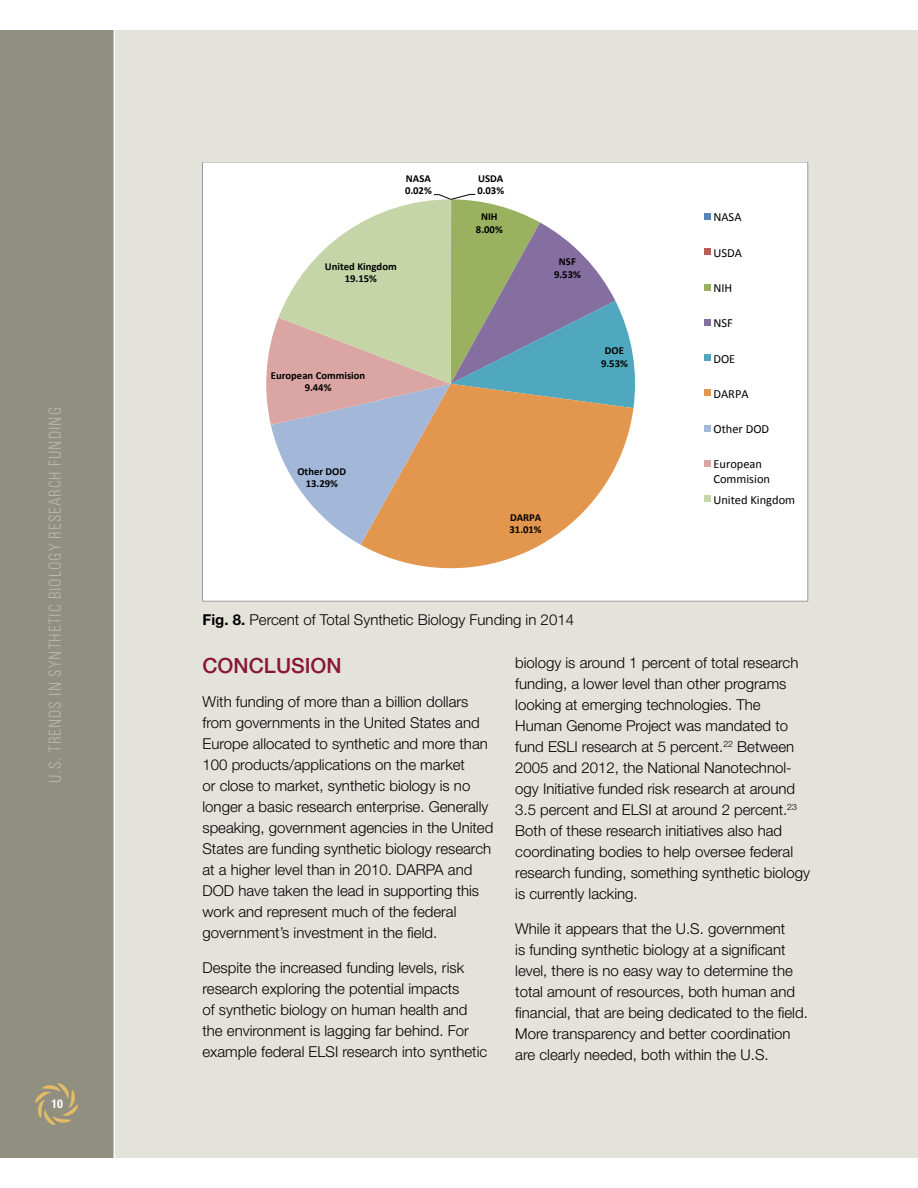
<style>
.page{position:relative;width:918px;height:1188px;background:#fff}
.page>*{position:absolute;margin:0;border:0;box-sizing:border-box;transform-origin:0 0}
.t1{font:500 21px "Helvetica Neue LT Std";color:#891635}
.t2{font:300 condensed 16.5px "Univers LT Std";letter-spacing:.07em;color:#b9b9ac;scale:.91 1}
.t3{font:300 15px/21px "Helvetica Neue LT Std";color:#000}
.t4{font:12.45px/14.2px "Calibri";color:#000}
.t5{font:700 condensed 12px "Helvetica Neue LT Std";color:#fff}
.t6{font:700 10.65px/12.5px "Calibri";color:#000;text-align:center}
.s1{font-weight:700}
</style>
<div class="page">
<div style="left:0;top:30px;width:918px;height:1128px;background:#e3e2db"></div>
<div style="left:0;top:30px;width:114px;height:1128px;background:#919080"></div>
<svg style="left:35px;top:1083px;width:43px;height:42px"></svg>
<hr style="left:114px;top:30px;width:1px;height:1134px;background:#fff">
<div style="left:202px;top:162px;width:606px;height:439px;background:#fff"></div>
<svg style="left:361px;top:545px;width:179px;height:24px;fill:#e3964d"></svg>
<svg style="left:266px;top:194px;width:369px;height:351px"></svg>
<div style="left:704px;top:213px;width:6px;height:7px;background:#5586b6"></div>
<div style="left:704px;top:248px;width:6px;height:7px;background:#ba5b54"></div>
<svg style="left:704px;top:284px;width:6px;height:6px"></svg>
<div style="left:704px;top:319px;width:6px;height:7px;background:#856ea0"></div>
<div style="left:704px;top:354px;width:6px;height:7px;background:#4fa8bd"></div>
<svg style="left:704px;top:390px;width:6px;height:6px"></svg>
<div style="left:704px;top:425px;width:6px;height:7px;background:#a3b8d8"></div>
<div style="left:704px;top:460px;width:6px;height:7px;background:#dba5a3"></div>
<div style="left:704px;top:495px;width:6px;height:7px;background:#c5d5a7"></div>
<p class="t2" style="left:45px;top:783px;width:415px;rotate:-90deg">U.S. TRENDS IN SYNTHETIC BIOLOGY RESEARCH FUNDING</p>
<p class="t5" style="left:51px;top:1097px;width:13px">10</p>
<p class="t6" style="left:405px;top:172px;width:28px;text-align:left">NASA<br>0.02%</p>
<p class="t6" style="left:477px;top:172px;width:28px;text-align:left">USDA<br>0.03%</p>
<p class="t6" style="left:476px;top:210px;width:28px">NIH<br>8.00%</p>
<p class="t6" style="left:325px;top:260px;width:73px">United Kingdom<br>19.15%</p>
<p class="t6" style="left:271px;top:369px;width:96px">European Commision<br>9.44%</p>
<p class="t6" style="left:554px;top:256px;width:28px">NSF<br>9.53%</p>
<p class="t6" style="left:601px;top:344px;width:28px">DOE<br>9.53%</p>
<p class="t6" style="left:297px;top:465px;width:50px">Other DOD<br>13.29%</p>
<p class="t6" style="left:510px;top:511px;width:34px;text-align:left">DARPA<br>31.01%</p>
<p class="t3" style="left:202px;top:609px;width:373px"><span class="s1">Fig. 8.</span> Percent of Total Synthetic Biology Funding in 2014</p>
<p class="t4" style="left:713px;top:210px;width:30px">NASA</p>
<p class="t4" style="left:713px;top:245px;width:30px">USDA</p>
<p class="t4" style="left:713px;top:281px;width:20px">NIH</p>
<p class="t4" style="left:713px;top:316px;width:21px">NSF</p>
<p class="t4" style="left:713px;top:351px;width:23px">DOE</p>
<p class="t4" style="left:713px;top:386px;width:37px">DARPA</p>
<p class="t4" style="left:713px;top:422px;width:57px">Other DOD</p>
<p class="t4" style="left:713px;top:457px;width:58px">European<br>Commision</p>
<p class="t4" style="left:713px;top:492px;width:83px">United Kingdom</p>
<h1 class="t1" style="left:202px;top:653px;width:141px">CONCLUSION</h1>
<p class="t3" style="left:202px;top:691px;width:292px">With funding of more than a billion dollars from governments in the United States and Europe allocated to synthetic and more than 100 products/applications on the market<br>or close to market, synthetic biology is no longer a basic research enterprise. Generally speaking, government agencies in the United States are funding synthetic biology research at a higher level than in 2010. DARPA and DOD have taken the lead in supporting this work and represent much of the federal government’s investment in the field.</p>
<p class="t3" style="left:202px;top:957px;width:286px">Despite the increased funding levels, risk research exploring the potential impacts<br>of synthetic biology on human health and the environment is lagging far behind. For example federal ELSI research into synthetic</p>
<p class="t3" style="left:515px;top:652px;width:296px">biology is around 1 percent of total research funding, a lower level than other programs looking at emerging technologies. The Human Genome Project was mandated to fund ESLI research at 5 percent.<sup>22</sup> Between 2005 and 2012, the National Nanotechnol&shy;ogy Initiative funded risk research at around 3.5 percent and ELSI at around 2 percent.<sup>23<br></sup>Both of these research initiatives also had coordinating bodies to help oversee federal research funding, something synthetic biology is currently lacking.</p>
<p class="t3" style="left:515px;top:918px;width:294px">While it appears that the U.S. government<br>is funding synthetic biology at a significant level, there is no easy way to determine the total amount of resources, both human and financial, that are being dedicated to the field.<br>More transparency and better coordination are clearly needed, both within the U.S.</p>
</div>
